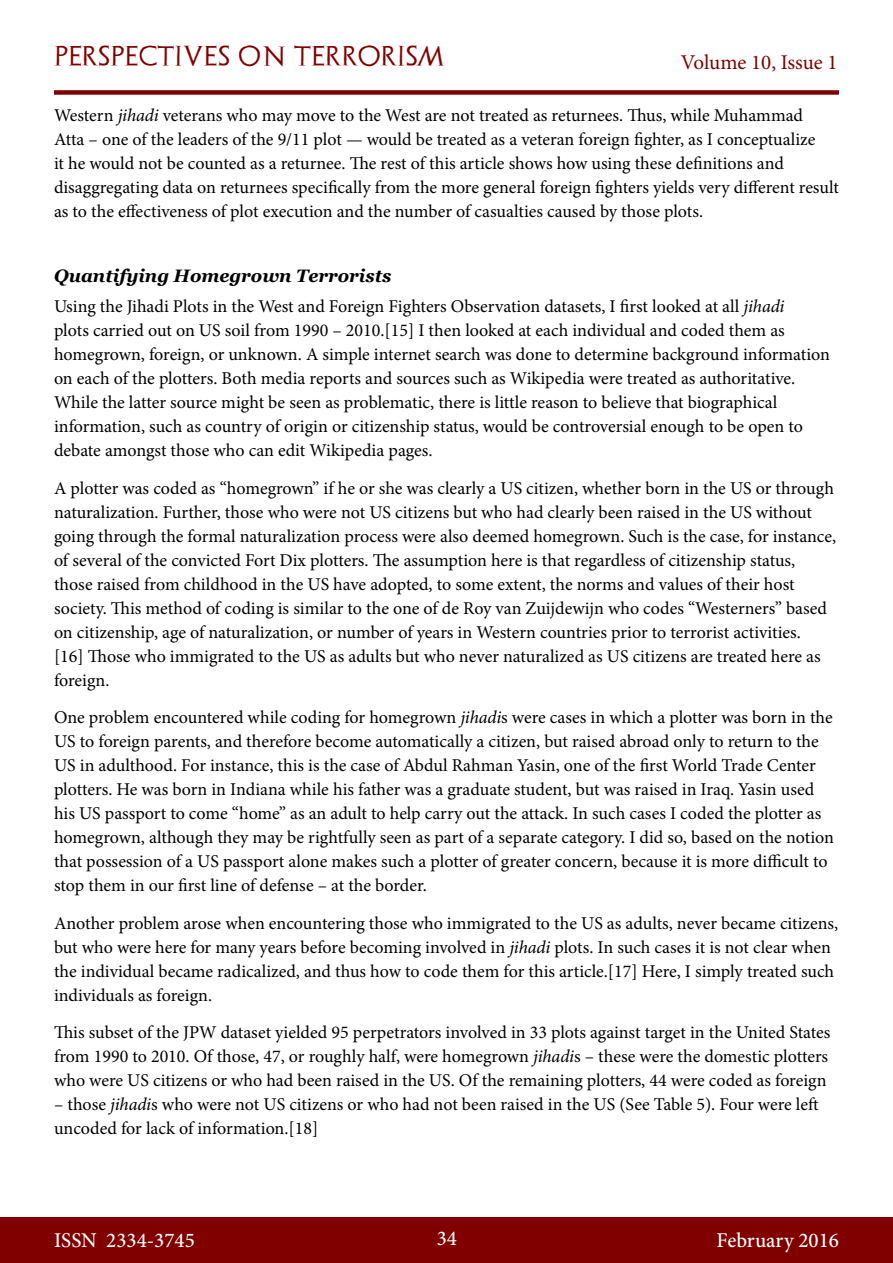
<style>
.page{position:relative;width:893px;height:1263px;background:#fff}
.page>*{position:absolute;margin:0;border:0;box-sizing:border-box;transform-origin:0 0}
.t1{font:500 21px "Minion Pro";color:#fff}
.t2{font:21px "Archeologicaps";letter-spacing:.045em;color:#800000}
.t3{font:21px "Minion Pro";letter-spacing:-.005em;color:#800000}
.t4{font:18px/24px "Minion Pro";color:#000}
.t5{font:italic 700 18px "Georgia";color:#000}
.s1{font-style:italic}
</style>
<div class="page">
<div style="left:0;top:1217px;width:893px;height:46px;background:#800000"></div>
<div style="left:54px;top:90px;width:785px;height:5px;background:#800000"></div>
<p class="t2" style="left:54px;top:43px;width:392px">PERSPECTIVES ON TERRORISM</p>
<p class="t3" style="left:681px;top:48px;width:158px">Volume 10, Issue 1</p>
<p class="t4" style="left:54px;top:103px;width:786px">Western <span class="s1">jihadi</span> veterans who may move to the West are not treated as returnees. Thus, while Muhammad<br>Atta – one of the leaders of the 9/11 plot — would be treated as a veteran foreign fighter, as I conceptualize<br>it he would not be counted as a returnee. The rest of this article shows how using these definitions and disaggregating data on returnees specifically from the more general foreign fighters yields very different result as to the effectiveness of plot execution and the number of casualties caused by those plots.</p>
<p class="t5" style="left:54px;top:262px;width:339px">Quantifying Homegrown Terrorists</p>
<p class="t4" style="left:54px;top:295px;width:778px">Using the Jihadi Plots in the West and Foreign Fighters Observation datasets, I first looked at all <span class="s1">jihadi<br></span>plots carried out on US soil from 1990 – 2010.[15] I then looked at each individual and coded them as homegrown, foreign, or unknown. A simple internet search was done to determine background information on each of the plotters. Both media reports and sources such as Wikipedia were treated as authoritative.<br>While the latter source might be seen as problematic, there is little reason to believe that biographical information, such as country of origin or citizenship status, would be controversial enough to be open to debate amongst those who can edit Wikipedia pages.</p>
<p class="t4" style="left:54px;top:476px;width:784px">A plotter was coded as “homegrown” if he or she was clearly a US citizen, whether born in the US or through naturalization. Further, those who were not US citizens but who had clearly been raised in the US without going through the formal naturalization process were also deemed homegrown. Such is the case, for instance, of several of the convicted Fort Dix plotters. The assumption here is that regardless of citizenship status, those raised from childhood in the US have adopted, to some extent, the norms and values of their host society. This method of coding is similar to the one of de Roy van Zuijdewijn who codes “Westerners” based on citizenship, age of naturalization, or number of years in Western countries prior to terrorist activities.<br>[16] Those who immigrated to the US as adults but who never naturalized as US citizens are treated here as foreign.</p>
<p class="t4" style="left:54px;top:706px;width:781px">One problem encountered while coding for homegrown <span class="s1">jihadi</span>s were cases in which a plotter was born in the US to foreign parents, and therefore become automatically a citizen, but raised abroad only to return to the US in adulthood. For instance, this is the case of Abdul Rahman Yasin, one of the first World Trade Center plotters. He was born in Indiana while his father was a graduate student, but was raised in Iraq. Yasin used his US passport to come “home” as an adult to help carry out the attack. In such cases I coded the plotter as homegrown, although they may be rightfully seen as part of a separate category. I did so, based on the notion that possession of a US passport alone makes such a plotter of greater concern, because it is more difficult to stop them in our first line of defense – at the border.</p>
<p class="t4" style="left:54px;top:911px;width:786px">Another problem arose when encountering those who immigrated to the US as adults, never became citizens, but who were here for many years before becoming involved in <span class="s1">jihadi</span> plots. In such cases it is not clear when the individual became radicalized, and thus how to code them for this article.[17] Here, I simply treated such individuals as foreign.</p>
<p class="t4" style="left:54px;top:1020px;width:778px">This subset of the JPW dataset yielded 95 perpetrators involved in 33 plots against target in the United States from 1990 to 2010. Of those, 47, or roughly half, were homegrown <span class="s1">jihadi</span>s – these were the domestic plotters who were US citizens or who had been raised in the US. Of the remaining plotters, 44 were coded as foreign</p>
<p class="t4" style="left:54px;top:1092px;width:766px">– those <span class="s1">jihadi</span>s who were not US citizens or who had not been raised in the US (See Table 5). Four were left uncoded for lack of information.[18]</p>
<p class="t1" style="left:54px;top:1226px;width:142px">ISSN 2334-3745</p>
<p class="t1" style="left:437px;top:1224px;width:22px">34</p>
<p class="t1" style="left:717px;top:1226px;width:124px">February 2016</p>
</div>
